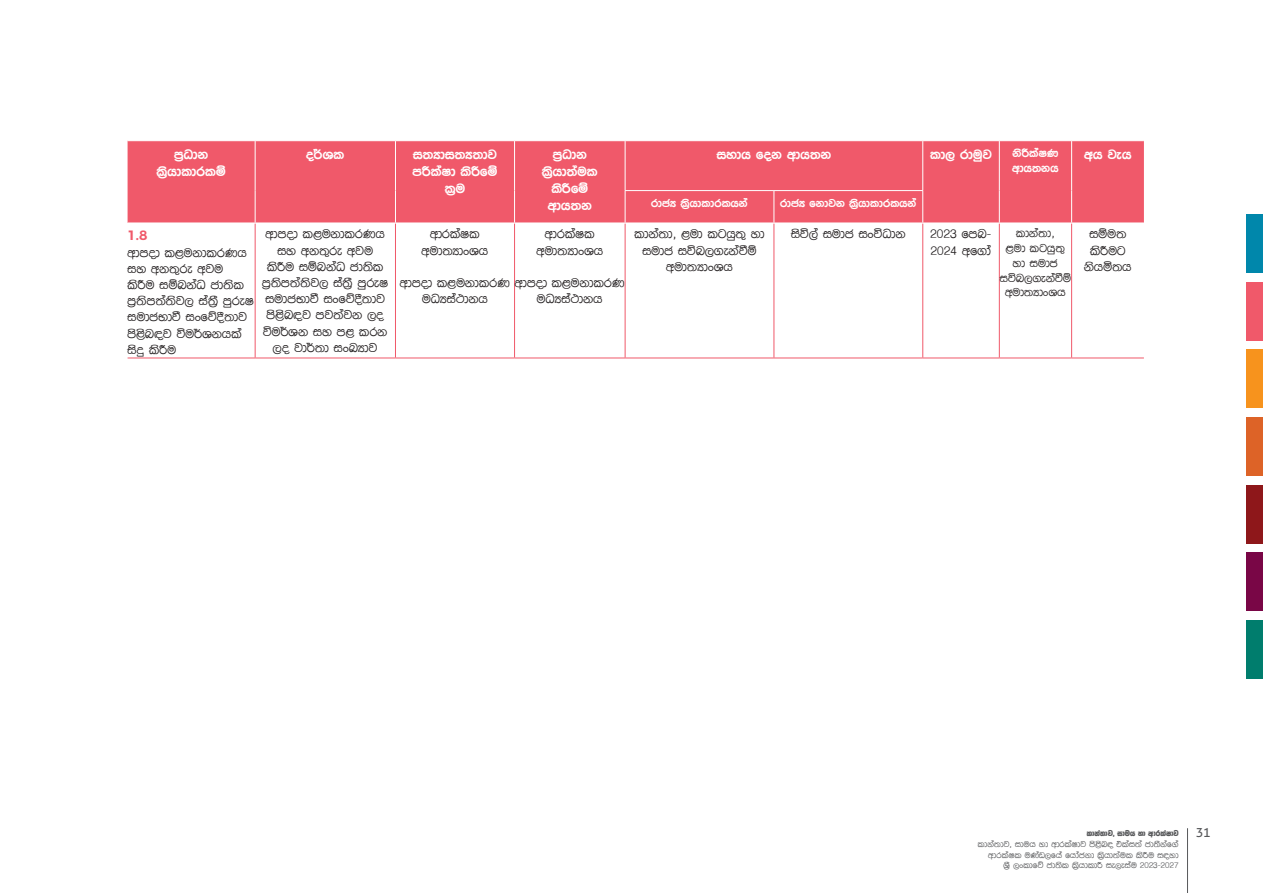
<style>
.page{position:relative;width:1263px;height:893px;background:#fff}
.page>*{position:absolute;margin:0;border:0;box-sizing:border-box;transform-origin:0 0}
.t1{font:14.25px/17.1px "FM Ganganeex";color:#fff}
.t2{font:13.5px/16.2px "FM Malithix";color:#231f20;text-align:center}
.t3{font:600 13.5px "Montserrat";color:#f0596a}
.t4{font:12.75px "Aller";color:#57585a}
.t5{font:12.3px/14.7px "FM Malithix";color:#231f20;text-align:center}
.t6{font:12.3px/14.7px "FM Ganganeex";color:#fff}
.t7{font:12px "FM Ganganeex";color:#fff}
.t8{font:9px/10.8px "FM Malithix";color:#57585a;text-align:right}
.t9{font:9px "FM Basurux";color:#57585a}
</style>
<div class="page">
<div style="left:1246px;top:620px;width:17px;height:59px;background:#007d6d"></div>
<div style="left:1246px;top:553px;width:17px;height:58px;background:#790646"></div>
<div style="left:1246px;top:349px;width:17px;height:59px;background:#f7931d"></div>
<div style="left:1246px;top:282px;width:17px;height:58px;background:#f0596a"></div>
<div style="left:1246px;top:417px;width:17px;height:59px;background:#dd6327"></div>
<div style="left:1246px;top:485px;width:17px;height:58px;background:#8e171a"></div>
<div style="left:1246px;top:214px;width:17px;height:59px;background:#0087ab"></div>
<hr style="left:1187px;top:828px;width:1px;height:65px;background:#57585a">
<div style="left:128px;top:141px;width:1016px;height:82px;background:#f0596a"></div>
<hr style="left:255px;top:223px;width:1px;height:135px;background:#f0596a">
<hr style="left:395px;top:223px;width:1px;height:135px;background:#f0596a">
<hr style="left:514px;top:223px;width:1px;height:135px;background:#f0596a">
<hr style="left:625px;top:223px;width:1px;height:135px;background:#f0596a">
<hr style="left:773px;top:223px;width:1px;height:135px;background:#f0596a">
<hr style="left:922px;top:223px;width:1px;height:135px;background:#f0596a">
<hr style="left:999px;top:223px;width:1px;height:135px;background:#f0596a">
<hr style="left:1071px;top:223px;width:1px;height:135px;background:#f0596a">
<hr style="left:128px;top:358px;width:127px;height:1px;background:#f0596a">
<hr style="left:255px;top:358px;width:140px;height:1px;background:#f0596a">
<hr style="left:395px;top:358px;width:119px;height:1px;background:#f0596a">
<hr style="left:514px;top:358px;width:111px;height:1px;background:#f0596a">
<hr style="left:625px;top:358px;width:149px;height:1px;background:#f0596a">
<hr style="left:774px;top:358px;width:149px;height:1px;background:#f0596a">
<hr style="left:923px;top:358px;width:76px;height:1px;background:#f0596a">
<hr style="left:999px;top:358px;width:72px;height:1px;background:#f0596a">
<hr style="left:1071px;top:358px;width:73px;height:1px;background:#f0596a">
<hr style="left:255px;top:141px;width:1px;height:50px;background:#fff">
<hr style="left:395px;top:141px;width:1px;height:50px;background:#fff">
<hr style="left:514px;top:141px;width:1px;height:50px;background:#fff">
<hr style="left:255px;top:191px;width:1px;height:32px;background:#fff">
<hr style="left:395px;top:191px;width:1px;height:32px;background:#fff">
<hr style="left:514px;top:191px;width:1px;height:32px;background:#fff">
<hr style="left:255px;top:223px;width:140px;height:1px;background:#fff">
<hr style="left:395px;top:223px;width:119px;height:1px;background:#fff">
<hr style="left:514px;top:223px;width:111px;height:1px;background:#fff">
<hr style="left:625px;top:141px;width:1px;height:49px;background:#fff">
<hr style="left:922px;top:141px;width:1px;height:49px;background:#fff">
<hr style="left:999px;top:141px;width:1px;height:50px;background:#fff">
<hr style="left:1071px;top:141px;width:1px;height:50px;background:#fff">
<hr style="left:999px;top:191px;width:1px;height:32px;background:#fff">
<hr style="left:1071px;top:191px;width:1px;height:32px;background:#fff">
<hr style="left:999px;top:223px;width:72px;height:1px;background:#fff">
<hr style="left:1071px;top:223px;width:73px;height:1px;background:#fff">
<hr style="left:625px;top:190px;width:149px;height:1px;background:#fff">
<hr style="left:625px;top:191px;width:1px;height:32px;background:#fff">
<hr style="left:774px;top:190px;width:149px;height:1px;background:#fff">
<hr style="left:773px;top:191px;width:1px;height:32px;background:#fff">
<hr style="left:922px;top:191px;width:1px;height:32px;background:#fff">
<hr style="left:625px;top:223px;width:149px;height:1px;background:#fff">
<hr style="left:774px;top:223px;width:149px;height:1px;background:#fff">
<p class="t1" style="left:174px;top:146px;width:36px">M%ODK</p>
<p class="t1" style="left:156px;top:163px;width:71px">L%SHDLDRLÏ</p>
<p class="t3" style="left:128px;top:225px;width:21px">1.8</p>
<p class="t2" style="left:128px;top:244px;width:128px;text-align:left">WDMOD L&lt;UKDLRKH<br>IY WK;=RE WJU<br>LSÍU IÏNKAO CD;SL<br>M%;SM;A;SJ, IA;%SMQREI<br>IUDCNDÙ IXFÕ§;DJ<br>MS&lt;SN|J ÚU¾YKHLA<br>ISŸ LSÍU</p>
<p class="t1" style="left:306px;top:146px;width:40px">O¾YL</p>
<p class="t1" style="left:412px;top:146px;width:87px">I;HDI;H;DJ<br>MÍLAID LSÍFÏ</p>
<p class="t1" style="left:445px;top:180px;width:22px">L%U</p>
<p class="t1" style="left:553px;top:146px;width:36px">M%ODK</p>
<p class="t1" style="left:542px;top:163px;width:58px">L%SHD;AUL</p>
<p class="t1" style="left:551px;top:180px;width:38px">LSÍFÏ</p>
<p class="t1" style="left:548px;top:197px;width:46px">WDH;K</p>
<p class="t2" style="left:262px;top:226px;width:128px">WDMOD L&lt;UKDLRKH<br>IY WK;=RE WJU<br>LSÍU IÏNKAO CD;SL<br>M%;SM;A;SJ, IA;%SMQREI<br>IUDCNDÙ IXFÕ§;DJ<br>MS&lt;SN|J MJ;AJK ,O<br>ÚU¾YK IY M&lt; LRK ,O JD¾;D IXLHDJ</p>
<p class="t2" style="left:422px;top:226px;width:68px">WDRLAIL<br>WUD;HDXYH</p>
<p class="t2" style="left:536px;top:226px;width:68px">WDRLAIL<br>WUD;HDXYH</p>
<p class="t2" style="left:537px;top:291px;width:67px">UOHIA:DKH</p>
<p class="t2" style="left:422px;top:275px;width:204px;text-align:left;text-indent:-22px">WDMOD L&lt;UKDLRK WDMOD L&lt;UKDLRK<br>UOHIA:DKH</p>
<p class="t1" style="left:717px;top:146px;width:116px">IYDH FOK WDH;K</p>
<p class="t1" style="left:930px;top:146px;width:63px">LD, RDUQJ</p>
<p class="t6" style="left:1012px;top:146px;width:48px">KSÍLAIK<br>WDH;KH</p>
<p class="t1" style="left:1084px;top:146px;width:49px">WH JEH</p>
<p class="t7" style="left:651px;top:197px;width:98px">RDCH L%SHDLDRLHKA</p>
<p class="t7" style="left:780px;top:197px;width:138px">RDCH FKDJK L%SHDLDRLHKA</p>
<p class="t2" style="left:634px;top:226px;width:132px">LDKA;D" &lt;UD LGHQ;= YD<br>IUDC IÚN,.EKAÙÏ<br>WUD;HDXYH</p>
<p class="t2" style="left:791px;top:226px;width:116px">ISÚ,A IUDC IXÚODK</p>
<p class="t2" style="left:930px;top:226px;width:63px;text-align:left">2023 FMN-<br>2024 WF.DA</p>
<p class="t5" style="left:1000px;top:226px;width:73px">LDKA;D"<br>&lt;UD LGHQ;=<br>YD IUDC<br>IÚN,.EKAÙÏ<br>WUD;HDXYH</p>
<p class="t2" style="left:1084px;top:226px;width:49px">IÏU;<br>LSÍUG<br>KSHÑ;H</p>
<p class="t9" style="left:1087px;top:828px;width:93px">LDKA;DJ" IDUH YD WDRLAIDJ</p>
<p class="t4" style="left:1196px;top:825px;width:17px">31</p>
<p class="t8" style="left:978px;top:839px;width:202px">LDKA;DJ" IDUH YD WDRLAIDJ MS&lt;SN| TLAI;A CD;SKAF.A<br>WDRLAIL UKAV,FHA FHDACKD L%SHD;AUL LSÍU I|YD<br>Y%S,XLDFÕ CD;SL L%SHDLDÍ IE,EIAU 2023-2027</p>
</div>
